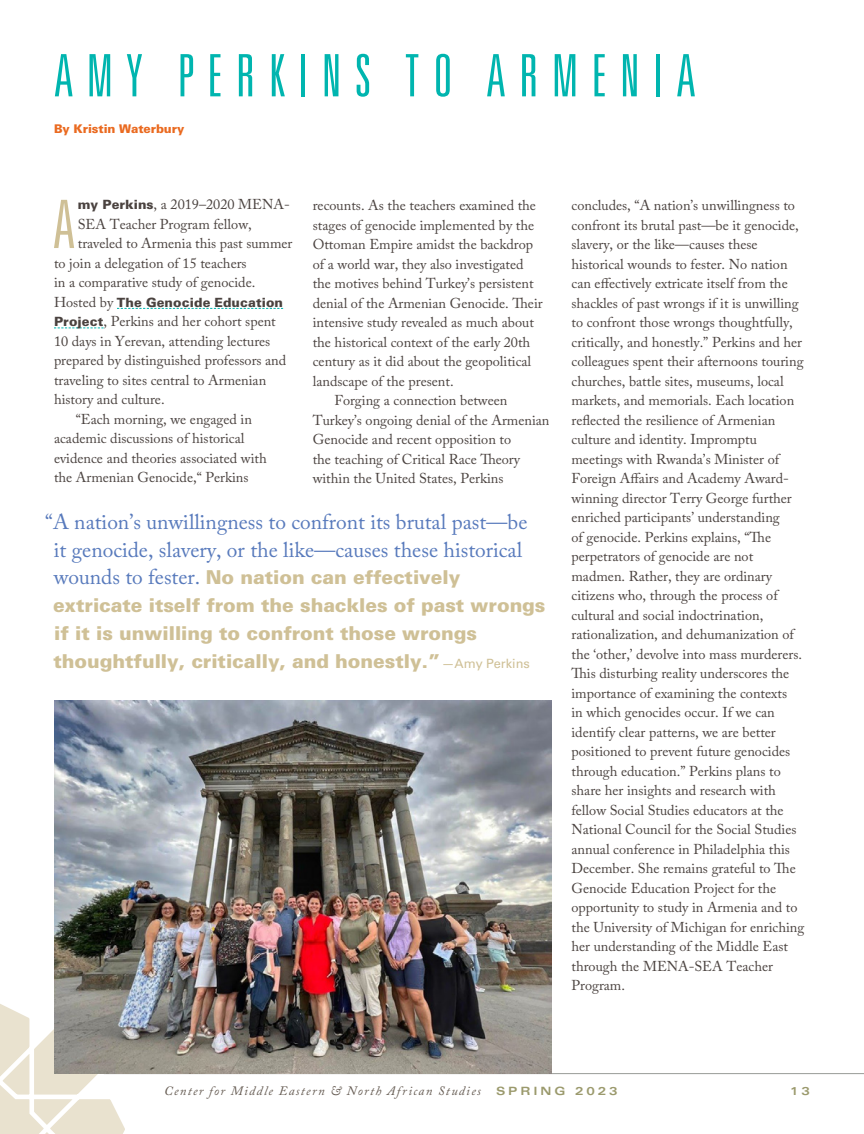
<style>
.page{position:relative;width:864px;height:1134px;background:#fff}
.page>*{position:absolute;margin:0;border:0;box-sizing:border-box;transform-origin:0 0}
.Body_Text{font:300 ultra-condensed 66.75px "Univers LT Std";color:#cfc096}
.Heading_49__230{font:300 ultra-condensed 58.5px "Univers LT Std";letter-spacing:.23em;color:#00b5af}
.CALL-OUT_Caslon{font:21.3px/27.8px "Adobe Caslon Pro";color:#587abc;text-align:center}
.CALL-OUT_Caslon-2{font:900 19.2px/27.8px "Univers LT Std";letter-spacing:-.005em;color:#cfc096}
.Body_Text_w_Indent{font:14.25px/19.5px "Adobe Caslon Pro";color:#4a423f}
.Body_Text-2{font:14.25px/19.5px "Adobe Caslon Pro";color:#4a423f}
.t1{font:italic 12.9px "Adobe Caslon Pro";letter-spacing:.105em;color:#655b52}
.Body_Text-3{font:900 12.75px "Univers LT Std";letter-spacing:.01em;color:#4a423f}
.Byline{font:900 12px "Univers LT Std";letter-spacing:-.01em;color:#ea6a20}
.t2{font:700 expanded 11.4px "Univers LT Std";color:#9b9a6d}
.s1{font-family:"Univers LT Std";font-weight:900;font-size:12.75px}
.s2{font-family:"Adobe Caslon Pro";font-weight:400;font-size:14.25px}
.s3{font-family:"Adobe Caslon Pro";font-weight:400;font-size:21.3px;color:#587abc}
.s4{font-weight:400;font-size:12.75px}
.s5{font-family:"Univers LT Std";font-weight:700;font-style:normal;font-stretch:expanded;font-size:11.4px;color:#9b9a6d}
</style>
<div class="page">
<hr style="left:0;top:1073px;width:864px;height:1px;background:#989c97">
<svg style="left:0;top:1004px;width:133px;height:130px"></svg>
<svg style="left:117px;top:308px;width:166px;height:1px"></svg>
<svg style="left:54px;top:328px;width:50px;height:1px"></svg>
<img style="left:54px;top:701px;width:497px;height:373px">
<p class="Heading_49__230" style="left:54px;top:45px;width:643px">AMY PERKINS TO ARMENIA</p>
<p class="Byline" style="left:54px;top:121px;width:132px">By Kristin Waterbury</p>
<p class="Body_Text" style="left:53px;top:190px;width:24px">A</p>
<p class="Body_Text-2" style="left:78px;top:194px;width:213px"><span class="s1">my Perkins</span>, a 2019–2020 MENA-</p>
<p class="Body_Text-2" style="left:78px;top:214px;width:175px">SEA Teacher Program fellow,</p>
<p class="Body_Text-2" style="left:78px;top:233px;width:216px">traveled to Armenia this past summer</p>
<p class="Body_Text-2" style="left:54px;top:253px;width:194px">to join a delegation of 15 teachers</p>
<p class="Body_Text-2" style="left:54px;top:272px;width:203px">in a comparative study of genocide.</p>
<p class="Body_Text-3" style="left:54px;top:294px;width:231px"><span class="s2">Hosted by</span> The Genocide Education</p>
<p class="Body_Text-2" style="left:54px;top:311px;width:234px"><span class="s1">Project</span>, Perkins and her cohort spent 10 days in Yerevan, attending lectures prepared by distinguished professors and traveling to sites central to Armenian history and culture.</p>
<p class="Body_Text_w_Indent" style="left:54px;top:409px;width:214px;text-indent:22px">“Each morning, we engaged in academic discussions of historical evidence and theories associated with the Armenian Genocide,“ Perkins</p>
<p class="Body_Text_w_Indent" style="left:313px;top:196px;width:231px">recounts. As the teachers examined the stages of genocide implemented by the Ottoman Empire amidst the backdrop of a world war, they also investigated the motives behind Turkey’s persistent denial of the Armenian Genocide. Their intensive study revealed as much about the historical context of the early 20th century as it did about the geopolitical landscape of the present.</p>
<p class="Body_Text_w_Indent" style="left:313px;top:391px;width:238px;text-indent:22px">Forging a connection between Turkey’s ongoing denial of the Armenian Genocide and recent opposition to<br>the teaching of Critical Race Theory within the United States, Perkins</p>
<p class="CALL-OUT_Caslon" style="left:45px;top:508px;width:484px">“A nation’s unwillingness to confront its brutal past—be it genocide, slavery, or the like—causes these historical</p>
<p class="CALL-OUT_Caslon-2" style="left:53px;top:564px;width:494px"><span class="s3">wounds to fester.</span> No nation can effectively extricate itself from the shackles of past wrongs if it is unwilling to confront those wrongs thoughtfully, critically, and honestly.” <span class="s4">—Amy Perkins</span></p>
<p class="Body_Text_w_Indent" style="left:572px;top:196px;width:234px">concludes, “A nation’s unwillingness to confront its brutal past—be it genocide, slavery, or the like—causes these historical wounds to fester. No nation can effectively extricate itself from the shackles of past wrongs if it is unwilling to confront those wrongs thoughtfully, critically, and honestly.” Perkins and her colleagues spent their afternoons touring churches, battle sites, museums, local markets, and memorials. Each location reflected the resilience of Armenian culture and identity. Impromptu meetings with Rwanda’s Minister of Foreign Affairs and Academy Award&shy;winning director Terry George further enriched participants’ understanding<br>of genocide. Perkins explains, “The perpetrators of genocide are not madmen. Rather, they are ordinary citizens who, through the process of cultural and social indoctrination, rationalization, and dehumanization of the ‘other,’ devolve into mass murderers.<br>This disturbing reality underscores the importance of examining the contexts<br>in which genocides occur. If we can identify clear patterns, we are better positioned to prevent future genocides through education.” Perkins plans to share her insights and research with fellow Social Studies educators at the National Council for the Social Studies annual conference in Philadelphia this December. She remains grateful to The Genocide Education Project for the opportunity to study in Armenia and to the University of Michigan for enriching her understanding of the Middle East through the MENA-SEA Teacher Program.</p>
<p class="t1" style="left:164px;top:1083px;width:455px">Center for Middle Eastern &amp; North African Studies <span class="s5">SPRING 2023</span></p>
<p class="t2" style="left:790px;top:1085px;width:21px">1 3</p>
</div>
